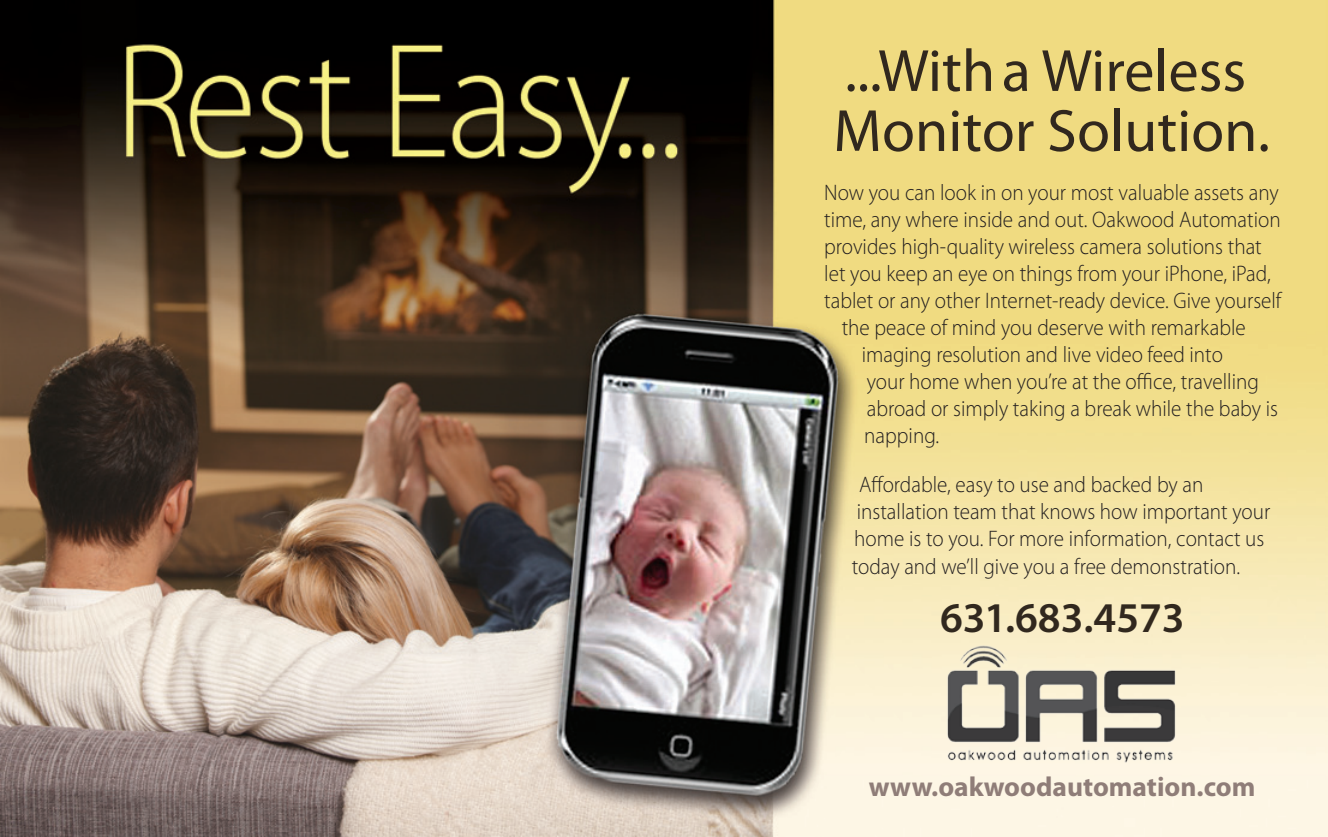
<style>
.page{position:relative;width:1328px;height:837px;background:#fff}
.page>*{position:absolute;margin:0;border:0;box-sizing:border-box;transform-origin:0 0}
.t1{font:60px/60px "Myriad Pro";color:#31281e}
.t2{font:600 42.5px "Myriad Pro";color:#31281e}
.t3{font:700 27.5px "Myriad Pro";color:#8f7d78}
.t4{font:300 22.5px/27px "Myriad Pro";color:#231f20;scale:.94 1}
</style>
<div class="page">
<img style="left:0;top:0;width:1328px;height:836px">
<img style="left:937px;top:638px;width:249px;height:132px">
<p class="t1" style="left:833px;top:40px;width:438px">...With a Wireless<br>Monitor Solution.</p>
<p class="t4" style="left:824px;top:178px;width:485px">Now you can look in on your most valuable assets any</p>
<p class="t4" style="left:824px;top:205px;width:487px">time, any where inside and out. Oakwood Automation</p>
<p class="t4" style="left:824px;top:232px;width:467px">provides high-quality wireless camera solutions that</p>
<p class="t4" style="left:824px;top:259px;width:476px">let you keep an eye on things from your iPhone, iPad,</p>
<p class="t4" style="left:824px;top:286px;width:488px">tablet or any other Internet-ready device. Give yourself</p>
<p class="t4" style="left:841px;top:313px;width:431px">the peace of mind you deserve with remarkable</p>
<p class="t4" style="left:861px;top:340px;width:386px">imaging resolution and live video feed into</p>
<p class="t4" style="left:866px;top:367px;width:419px">your home when you’re at the office, travelling</p>
<p class="t4" style="left:866px;top:394px;width:439px">abroad or simply taking a break while the baby is</p>
<p class="t4" style="left:864px;top:421px;width:81px">napping.</p>
<p class="t4" style="left:851px;top:471px;width:447px;text-indent:8px">Affordable, easy to use and backed by an installation team that knows how important your home is to you. For more information, contact us today and we’ll give you a free demonstration.</p>
<p class="t2" style="left:940px;top:590px;width:246px">631.683.4573</p>
<p class="t3" style="left:869px;top:768px;width:388px">www.oakwoodautomation.com</p>
</div>
